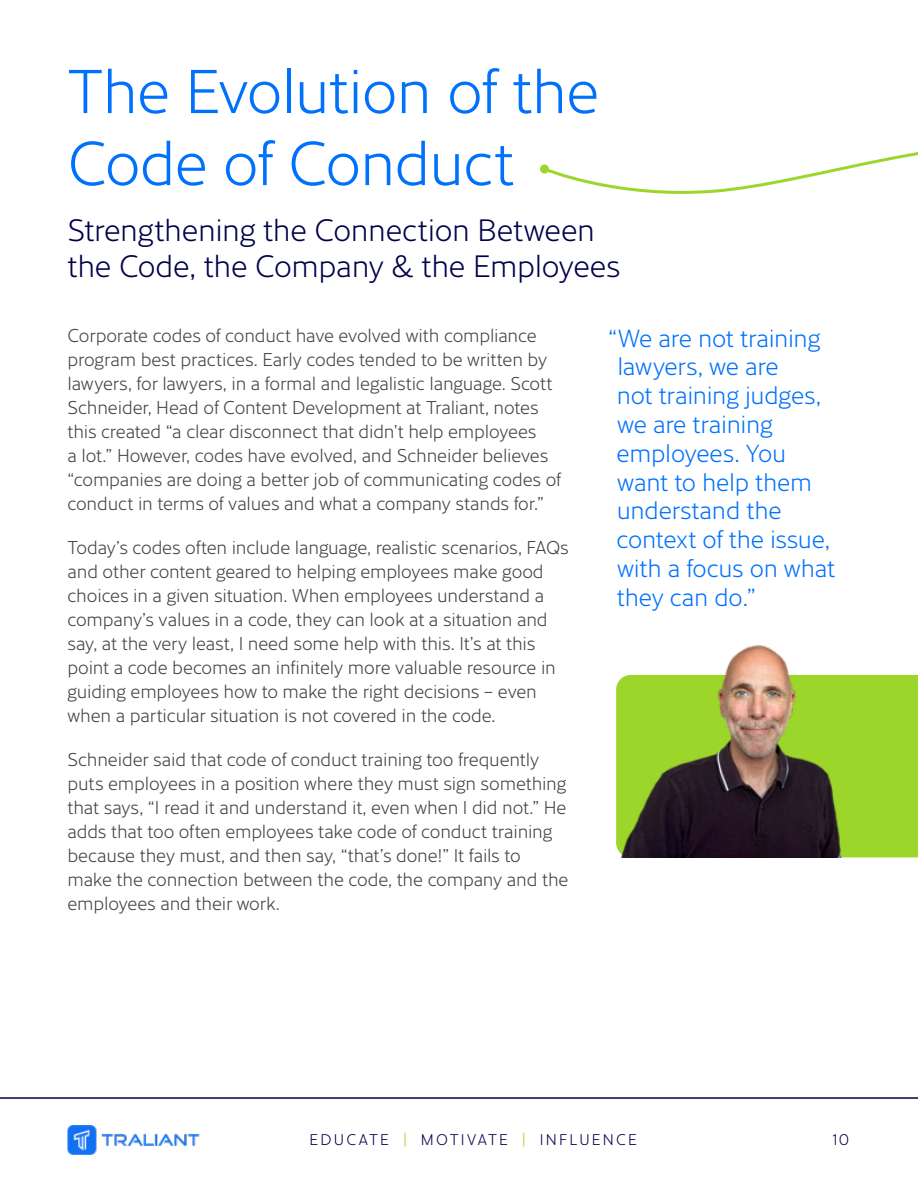
<style>
.page{position:relative;width:918px;height:1188px;background:#fff}
.page>*{position:absolute;margin:0;border:0;box-sizing:border-box;transform-origin:0 0}
.t1{font:300 60px/72px "Cresta";letter-spacing:-.015em;color:#0071fc}
.t2{font:300 30px/36px "Cresta";letter-spacing:-.01em;color:#00004a}
.t3{font:300 24px/28.8px "Cresta";letter-spacing:-.01em;color:#0071fc}
.t4{font:300 18px/24px "Cresta";letter-spacing:-.01em;color:#414042}
.t5{font:300 15px "Cresta";letter-spacing:.145em;color:#00004a}
.s1{color:#9dd62b}
</style>
<div class="page">
<img style="left:68px;top:1125px;width:131px;height:29px">
<hr style="left:0;top:1097px;width:918px;height:2px;background:#00004a">
<div style="left:858px;top:675px;width:60px;height:182px;background:#9dd62b"></div>
<img style="left:616px;top:645px;width:242px;height:212px">
<svg style="left:543px;top:152px;width:375px;height:42px"></svg>
<div style="left:540px;top:165px;width:9px;height:9px;background:#9dd62b;border-radius:50%"></div>
<h1 class="t1" style="left:68px;top:51px;width:533px">The Evolution of the<br>Code of Conduct</h1>
<h2 class="t2" style="left:68px;top:211px;width:555px">Strengthening the Connection Between the Code, the Company &amp; the Employees</h2>
<p class="t4" style="left:68px;top:322px;width:495px">Corporate codes of conduct have evolved with compliance program best practices. Early codes tended to be written by lawyers, for lawyers, in a formal and legalistic language. Scott Schneider, Head of Content Development at Traliant, notes this created “a clear disconnect that didn’t help employees<br>a lot.” However, codes have evolved, and Schneider believes “companies are doing a better job of communicating codes of conduct in terms of values and what a company stands for.”</p>
<p class="t4" style="left:68px;top:535px;width:503px">Today’s codes often include language, realistic scenarios, FAQs and other content geared to helping employees make good choices in a given situation. When employees understand a company’s values in a code, they can look at a situation and say, at the very least, I need some help with this. It’s at this point a code becomes an infinitely more valuable resource in guiding employees how to make the right decisions – even when a particular situation is not covered in the code.</p>
<p class="t4" style="left:68px;top:747px;width:503px">Schneider said that code of conduct training too frequently puts employees in a position where they must sign something that says, “I read it and understand it, even when I did not.” He adds that too often employees take code of conduct training because they must, and then say, “that’s done!” It fails to make the connection between the code, the company and the employees and their work.</p>
<h3 class="t3" style="left:617px;top:322px;width:220px;text-indent:-9px">“We are not training lawyers, we are<br>not training judges, we are training employees. You want to help them understand the context of the issue, with a focus on what they can do.”</h3>
<p class="t5" style="left:310px;top:1128px;width:329px">EDUCATE <span class="s1">|</span> MOTIVATE <span class="s1">|</span> INFLUENCE</p>
<p class="t5" style="left:833px;top:1128px;width:18px">10</p>
</div>
